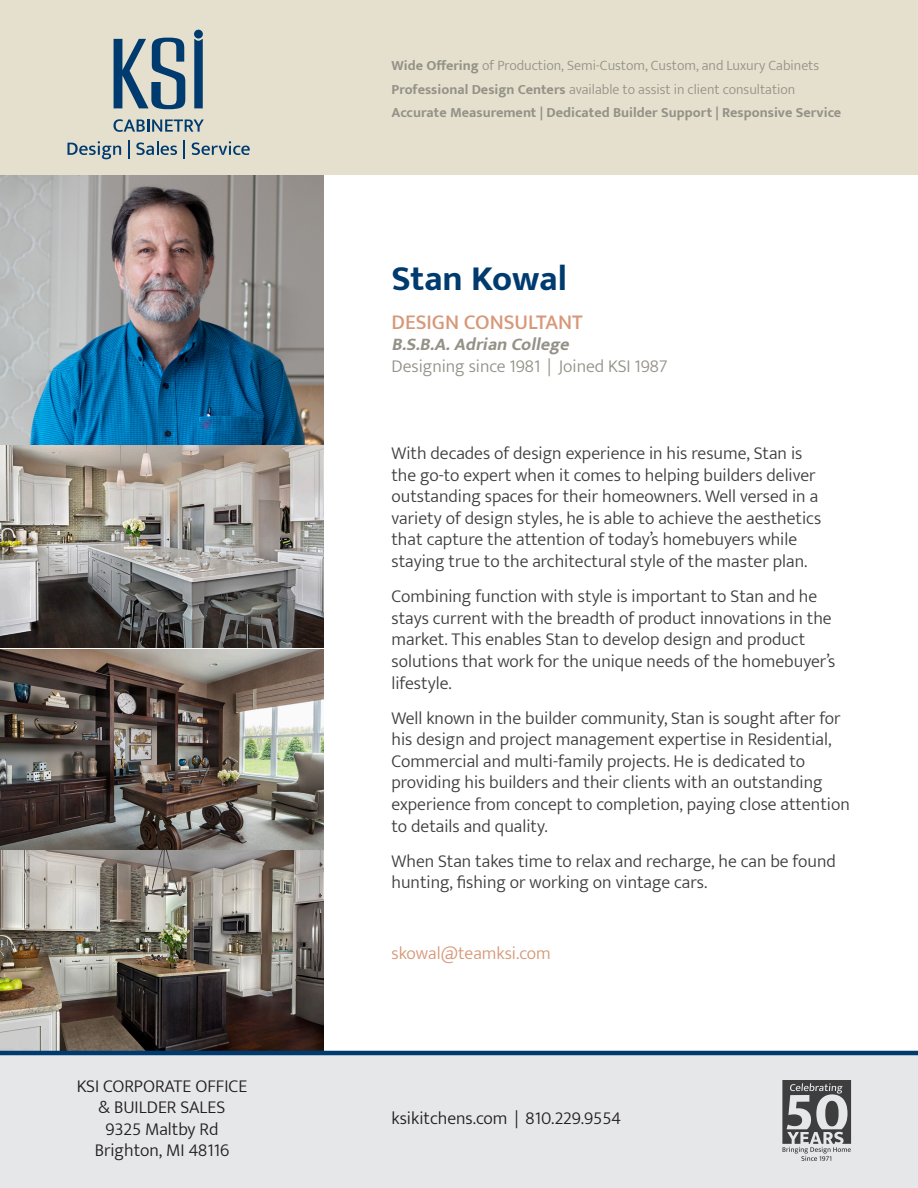
<style>
.page{position:relative;width:918px;height:1188px;background:#fff}
.page>*{position:absolute;margin:0;border:0;box-sizing:border-box;transform-origin:0 0}
.KSI_body_copy{font:700 36px "Mukta";color:#003b70}
.KSI_body_copy-2{font:500 21px "Mukta";color:#d69878}
.KSI_body_copy-3{font:300 18px/21.6px "Mukta";color:#3e3e3f}
.t1{font:300 18px/21.6px "Mukta";color:#231f20;text-align:center}
.KSI_body_copy-4{font:300 18px/21.6px "Mukta";color:#949287}
.KSI_body_copy-5{font:300 18px "Mukta";color:#d69878}
.t2{font:700 14.25px/23.4px "Mukta";color:#949287}
.s1{font-weight:300}
.s2{font-weight:700;font-style:italic}
</style>
<div class="page">
<img style="left:0;top:176px;width:324px;height:674px">
<img style="left:0;top:850px;width:324px;height:201px">
<div style="left:0;top:0;width:918px;height:176px;background:#e5e0ce"></div>
<svg style="left:114px;top:38px;width:71px;height:71px"></svg>
<svg style="left:194px;top:39px;width:9px;height:69px"></svg>
<div style="left:194px;top:30px;width:9px;height:9px;background:#003b70;border-radius:50%"></div>
<svg style="left:113px;top:119px;width:91px;height:13px"></svg>
<svg style="left:68px;top:141px;width:53px;height:18px"></svg>
<svg style="left:128px;top:140px;width:2px;height:19px"></svg>
<svg style="left:136px;top:141px;width:41px;height:14px"></svg>
<svg style="left:183px;top:140px;width:2px;height:19px"></svg>
<svg style="left:192px;top:141px;width:58px;height:14px"></svg>
<div style="left:0;top:1053px;width:918px;height:135px;background:#e6e7e9"></div>
<svg style="left:782px;top:1080px;width:69px;height:81px"></svg>
<hr style="left:0;top:1051px;width:918px;height:4px;background:#003b70">
<p class="t1" style="left:77px;top:1075px;width:172px">KSI CORPORATE OFFICE &amp; BUILDER SALES<br>9325 Maltby Rd<br>Brighton, MI 48116</p>
<p class="t2" style="left:392px;top:53px;width:451px">Wide Offering <span class="s1">of Production, Semi-Custom, Custom, and Luxury Cabinets<br></span>Professional Design Centers <span class="s1">available to assist in client consultation<br></span>Accurate Measurement | Dedicated Builder Support | Responsive Service</p>
<p class="KSI_body_copy" style="left:392px;top:256px;width:177px">Stan Kowal</p>
<p class="KSI_body_copy-2" style="left:392px;top:309px;width:193px">DESIGN CONSULTANT</p>
<p class="KSI_body_copy-4" style="left:392px;top:333px;width:278px"><span class="s2">B.S.B.A.Adrian College<br></span>Designing since 1981 | Joined KSI 1987</p>
<p class="KSI_body_copy-3" style="left:392px;top:442px;width:431px">With decades of design experience in his resume, Stan is the go-to expert when it comes to helping builders deliver outstanding spaces for their homeowners. Well versed in a variety of design styles, he is able to achieve the aesthetics that capture the attention of today’s homebuyers while staying true to the architectural style of the master plan.</p>
<p class="KSI_body_copy-3" style="left:392px;top:585px;width:445px">Combining function with style is important to Stan and he stays current with the breadth of product innovations in the market. This enables Stan to develop design and product solutions that work for the unique needs of the homebuyer’s lifestyle.</p>
<p class="KSI_body_copy-3" style="left:392px;top:707px;width:460px">Well known in the builder community, Stan is sought after for his design and project management expertise in Residential, Commercial and multi-family projects. He is dedicated to providing his builders and their clients with an outstanding experience from concept to completion, paying close attention to details and quality.</p>
<p class="KSI_body_copy-3" style="left:392px;top:850px;width:446px">When Stan takes time to relax and recharge, he can be found hunting, fishing or working on vintage cars.</p>
<p class="KSI_body_copy-5" style="left:392px;top:942px;width:161px">skowal@teamksi.com</p>
<p class="t1" style="left:392px;top:1107px;width:231px">ksikitchens.com | 810.229.9554</p>
</div>
